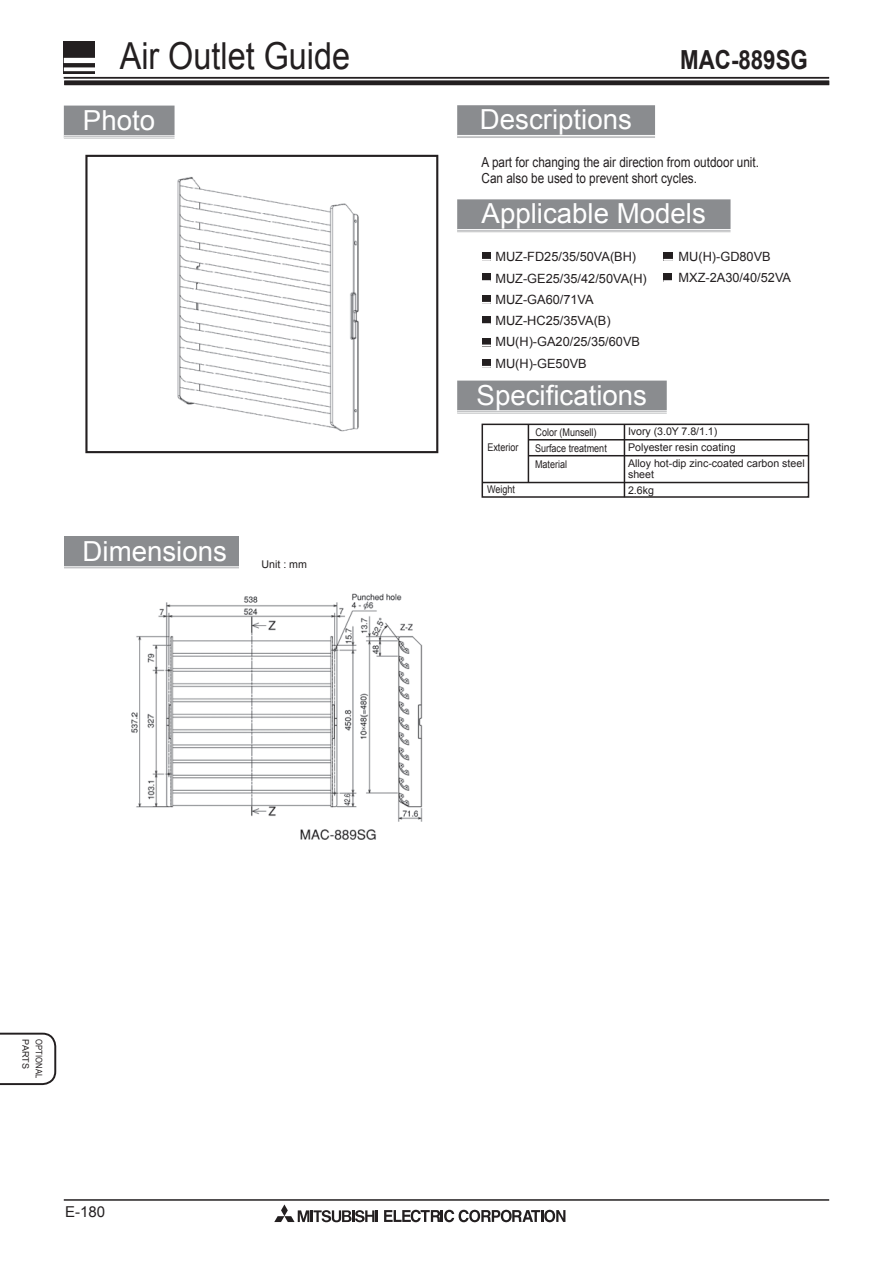
<style>
.page{position:relative;width:893px;height:1263px;background:#fff}
.page>*{position:absolute;margin:0;border:0;box-sizing:border-box;transform-origin:0 0}
.t1{font:37.2px "Arial";color:#231f20;scale:.87 1}
.t2{font:27.6px "Arial";color:#fff}
.t3{font:700 26.25px "Arial";color:#231f20;scale:.85 1}
.t4{font:15px "Arial";color:#231f20}
.t5{font:13.8px/15.9px "Arial";color:#231f20;scale:.85 1}
.t6{font:12.75px/21.3px "Arial";color:#231f20}
.t7{font:10.65px/10.5px "Arial";color:#231f20}
.t8{font:10.65px "Arial";color:#231f20;scale:.85 1}
.t9{font:9px "Arial";color:#231f20;scale:.85 1}
.t10{font:9px "Arial";color:#231f20}
</style>
<div class="page">
<div style="left:64px;top:41px;width:31px;height:33px;background:#231f20"></div>
<svg style="left:64px;top:67px;width:31px;height:4px"></svg>
<div style="left:64px;top:58px;width:31px;height:5px;background:#fff"></div>
<svg style="left:0;top:1033px;width:56px;height:52px"></svg>
<hr style="left:64px;top:1199px;width:765px;height:2px;background:#231f20">
<svg style="left:274px;top:1204px;width:104px;height:18px"></svg>
<svg style="left:384px;top:1210px;width:181px;height:12px"></svg>
<hr style="left:64px;top:81px;width:765px;height:4px;background:#231f20">
<hr style="left:64px;top:77px;width:765px;height:1px;background:#231f20">
<div style="left:64px;top:106px;width:111px;height:32px;background:#8a8c8f"></div>
<hr style="left:64px;top:137px;width:112px;height:1px;background:#fff">
<hr style="left:64px;top:135px;width:112px;height:1px;background:#fff">
<div style="left:457px;top:381px;width:210px;height:32px;background:#8a8c8f"></div>
<hr style="left:457px;top:412px;width:211px;height:1px;background:#fff">
<hr style="left:457px;top:410px;width:211px;height:1px;background:#fff">
<svg style="left:482px;top:252px;width:9px;height:7px"></svg>
<div style="left:482px;top:273px;width:9px;height:9px;background:#231f20"></div>
<svg style="left:482px;top:280px;width:9px;height:2px"></svg>
<div style="left:457px;top:105px;width:198px;height:33px;background:#8a8c8f"></div>
<hr style="left:457px;top:137px;width:199px;height:1px;background:#fff">
<hr style="left:457px;top:135px;width:199px;height:1px;background:#fff">
<div style="left:457px;top:199px;width:273px;height:33px;background:#8a8c8f"></div>
<hr style="left:457px;top:231px;width:274px;height:1px;background:#fff">
<hr style="left:457px;top:229px;width:274px;height:1px;background:#fff">
<div style="left:64px;top:537px;width:174px;height:32px;background:#8a8c8f"></div>
<hr style="left:64px;top:568px;width:175px;height:1px;background:#fff">
<hr style="left:64px;top:566px;width:175px;height:1px;background:#fff">
<img style="left:177px;top:177px;width:182px;height:255px">
<div style="left:85px;top:155px;width:353px;height:298px;border:2px solid #231f20"></div>
<svg style="left:482px;top:295px;width:9px;height:7px"></svg>
<div style="left:482px;top:316px;width:9px;height:9px;background:#231f20"></div>
<svg style="left:482px;top:323px;width:9px;height:2px"></svg>
<svg style="left:663px;top:252px;width:9px;height:7px"></svg>
<svg style="left:663px;top:259px;width:10px;height:2px"></svg>
<div style="left:663px;top:273px;width:9px;height:9px;background:#231f20"></div>
<svg style="left:663px;top:280px;width:9px;height:2px"></svg>
<svg style="left:481px;top:423px;width:329px;height:75px"></svg>
<hr style="left:624px;top:424px;width:1px;height:73px;background:#231f20">
<hr style="left:528px;top:425px;width:1px;height:57px;background:#231f20">
<hr style="left:528px;top:455px;width:280px;height:1px;background:#231f20">
<img style="left:131px;top:593px;width:292px;height:246px">
<svg style="left:482px;top:338px;width:9px;height:7px"></svg>
<svg style="left:482px;top:359px;width:9px;height:7px"></svg>
<h1 class="t1" style="left:120px;top:32px;width:266px">Air Outlet Guide</h1>
<h3 class="t3" style="left:680px;top:43px;width:152px">MAC-889SG</h3>
<h2 class="t2" style="left:480px;top:101px;width:154px">Descriptions</h2>
<h2 class="t2" style="left:83px;top:103px;width:74px">Photo</h2>
<p class="t5" style="left:482px;top:154px;width:328px">A part for changing the air direction from outdoor unit.<br>Can also be used to prevent short cycles.</p>
<h2 class="t2" style="left:482px;top:195px;width:226px">Applicable Models</h2>
<p class="t6" style="left:495px;top:246px;width:153px">MUZ-FD25/35/50VA(BH)<br>MUZ-GE25/35/42/50VA(H)<br>MUZ-GA60/71VA<br>MUZ-HC25/35VA(B)<br>MU(H)-GA20/25/35/60VB<br>MU(H)-GE50VB</p>
<h2 class="t2" style="left:477px;top:378px;width:172px">Specifications</h2>
<p class="t6" style="left:679px;top:246px;width:114px">MU(H)-GD80VB<br>MXZ-2A30/40/52VA</p>
<p class="t8" style="left:536px;top:425px;width:73px">Color (Munsell)</p>
<p class="t7" style="left:628px;top:427px;width:91px">Ivory (3.0Y 7.8/1.1)</p>
<p class="t8" style="left:535px;top:457px;width:39px">Material</p>
<p class="t8" style="left:487px;top:441px;width:38px">Exterior</p>
<p class="t8" style="left:535px;top:441px;width:86px">Surface treatment</p>
<p class="t7" style="left:628px;top:442px;width:109px">Polyester resin coating</p>
<p class="t7" style="left:628px;top:458px;width:178px">Alloy hot-dip zinc-coated carbon steel sheet</p>
<h2 class="t2" style="left:83px;top:534px;width:146px">Dimensions</h2>
<p class="t7" style="left:261px;top:559px;width:47px">Unit : mm</p>
<p class="t8" style="left:487px;top:483px;width:34px">Weight</p>
<p class="t7" style="left:628px;top:485px;width:28px">2.6kg</p>
<p class="t10" style="left:32px;top:1039px;width:31px;rotate:90deg">PARTS</p>
<p class="t9" style="left:45px;top:1039px;width:47px;rotate:90deg">OPTIONAL</p>
<p class="t4" style="left:65px;top:1202px;width:42px">E-180</p>
</div>
